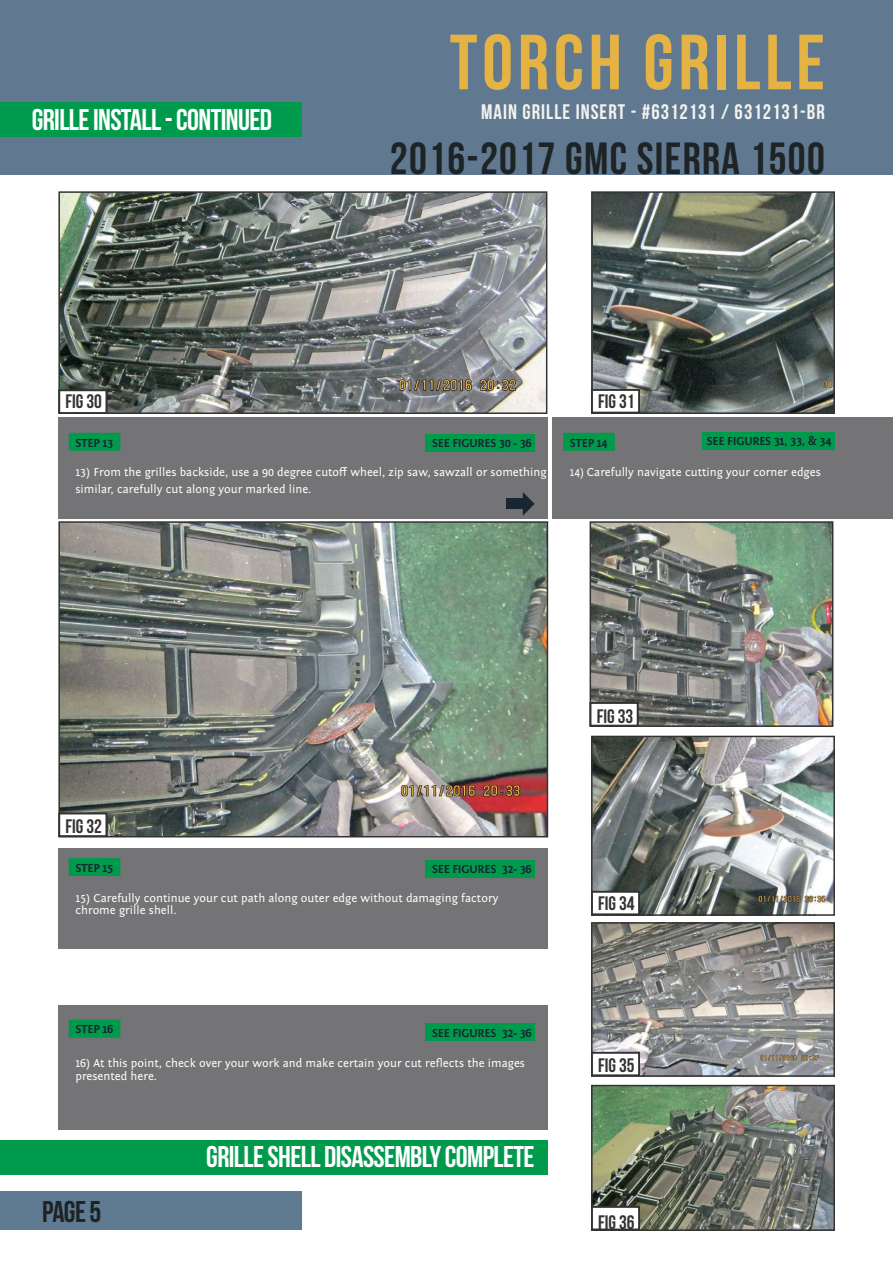
<style>
.page{position:relative;width:893px;height:1263px;background:#fff}
.page>*{position:absolute;margin:0;border:0;box-sizing:border-box;transform-origin:0 0}
.t1{font:78px "Bebas Neue";letter-spacing:.06em;color:#e5b244}
.t2{font:45px "Bebas Neue";letter-spacing:.03em;color:#1e2326}
.t3{font:30px "Bebas Neue";letter-spacing:-.02em;color:#fff}
.t4{font:30px "Bebas Neue";color:#1e2326}
.t5{font:21px "Bebas Neue";letter-spacing:.05em;color:#f3f3ed}
.t6{font:19.5px "Bebas Neue";color:#323332}
.t7{font:12px/12.8px "Fontin Sans";color:#fff}
.t8{font:700 12px "Fontin Sans";letter-spacing:-.02em;color:#182631}
.t9{font:12px "Fontin Sans";color:#fff;scale:.95 1}
</style>
<div class="page">
<div style="left:0;top:1191px;width:301px;height:39px;background:#607a91"></div>
<img style="left:58px;top:191px;width:490px;height:223px">
<div style="left:59px;top:390px;width:48px;height:24px;background:#fff"></div>
<div style="left:58px;top:389px;width:49px;height:25px;border:2px solid #323332"></div>
<img style="left:594px;top:194px;width:238px;height:217px">
<div style="left:591px;top:191px;width:244px;height:223px;border:2px solid #323332"></div>
<div style="left:591px;top:389px;width:49px;height:24px;background:#fff"></div>
<div style="left:591px;top:389px;width:49px;height:24px;border:2px solid #323332"></div>
<img style="left:594px;top:739px;width:238px;height:174px">
<div style="left:591px;top:736px;width:244px;height:180px;border:2px solid #323332"></div>
<div style="left:591px;top:891px;width:49px;height:24px;background:#fff"></div>
<div style="left:591px;top:891px;width:49px;height:24px;border:2px solid #323332"></div>
<img style="left:594px;top:925px;width:238px;height:149px">
<div style="left:591px;top:922px;width:244px;height:155px;border:2px solid #323332"></div>
<div style="left:591px;top:1052px;width:49px;height:24px;background:#fff"></div>
<div style="left:591px;top:1052px;width:49px;height:24px;border:2px solid #323332"></div>
<img style="left:594px;top:1088px;width:238px;height:140px">
<div style="left:591px;top:1085px;width:244px;height:146px;border:2px solid #323332"></div>
<div style="left:591px;top:1206px;width:49px;height:24px;background:#fff"></div>
<div style="left:591px;top:1206px;width:49px;height:24px;border:2px solid #323332"></div>
<img style="left:61px;top:524px;width:484px;height:310px">
<div style="left:58px;top:521px;width:490px;height:316px;border:2px solid #323332"></div>
<div style="left:59px;top:813px;width:48px;height:24px;background:#fff"></div>
<div style="left:58px;top:812px;width:49px;height:25px;border:2px solid #323332"></div>
<img style="left:593px;top:524px;width:237px;height:200px">
<div style="left:590px;top:521px;width:243px;height:206px;border:2px solid #323332"></div>
<div style="left:590px;top:702px;width:48px;height:24px;background:#fff"></div>
<div style="left:590px;top:702px;width:48px;height:24px;border:2px solid #323332"></div>
<div style="left:58px;top:417px;width:489px;height:101px;background:#747375"></div>
<div style="left:553px;top:417px;width:340px;height:101px;background:#747375"></div>
<div style="left:58px;top:848px;width:489px;height:100px;background:#747375"></div>
<div style="left:58px;top:1005px;width:489px;height:125px;background:#747375"></div>
<div style="left:69px;top:433px;width:51px;height:18px;background:#009a4d"></div>
<div style="left:563px;top:433px;width:52px;height:18px;background:#009a4d"></div>
<div style="left:69px;top:1020px;width:51px;height:18px;background:#009a4d"></div>
<div style="left:69px;top:858px;width:51px;height:18px;background:#009a4d"></div>
<div style="left:425px;top:434px;width:110px;height:18px;background:#009a4d"></div>
<div style="left:702px;top:432px;width:133px;height:18px;background:#009a4d"></div>
<div style="left:425px;top:1023px;width:110px;height:18px;background:#009a4d"></div>
<div style="left:425px;top:860px;width:110px;height:18px;background:#009a4d"></div>
<div style="left:0;top:0;width:893px;height:174px;background:#607991"></div>
<div style="left:0;top:102px;width:302px;height:34px;background:#009a4d"></div>
<div style="left:0;top:1140px;width:547px;height:34px;background:#009a4d"></div>
<svg style="left:523px;top:492px;width:12px;height:24px"></svg>
<div style="left:506px;top:499px;width:17px;height:10px;background:#182631"></div>
<h3 class="t3" style="left:32px;top:103px;width:242px">GRILLE INSTALL - CONTINUED</h3>
<h1 class="t1" style="left:450px;top:20px;width:377px">TORCH GRILLE</h1>
<h3 class="t5" style="left:481px;top:100px;width:345px">MAIN GRILLE INSERT - #6312131 / 6312131-BR</h3>
<h2 class="t2" style="left:390px;top:134px;width:437px">2016-2017 GMC SIERRA 1500</h2>
<h3 class="t6" style="left:66px;top:391px;width:38px">FIG 30</h3>
<h3 class="t6" style="left:598px;top:391px;width:38px">FIG 31</h3>
<p class="t8" style="left:432px;top:436px;width:101px">SEE FIGURES 30 - 36</p>
<p class="t8" style="left:707px;top:434px;width:126px">SEE FIGURES 31, 33, &amp; 34</p>
<p class="t8" style="left:75px;top:436px;width:39px">STEP 13</p>
<p class="t7" style="left:75px;top:464px;width:473px;line-height:17px">13) From the grilles backside, use a 90 degree cutoff wheel, zip saw, sawzall or something similar, carefully cut along your marked line.</p>
<p class="t8" style="left:570px;top:436px;width:39px">STEP 14</p>
<p class="t9" style="left:570px;top:466px;width:266px">14) Carefully navigate cutting your corner edges</p>
<h3 class="t6" style="left:66px;top:816px;width:38px">FIG 32</h3>
<p class="t8" style="left:75px;top:861px;width:39px">STEP 15</p>
<p class="t7" style="left:75px;top:891px;width:424px">15) Carefully continue your cut path along outer edge without damaging factory chrome grille shell.</p>
<p class="t8" style="left:432px;top:862px;width:101px">SEE FIGURES 32- 36</p>
<p class="t8" style="left:75px;top:1023px;width:39px">STEP 16</p>
<p class="t7" style="left:75px;top:1057px;width:451px">16) At this point, check over your work and make certain your cut reflects the images presented here.</p>
<p class="t8" style="left:432px;top:1026px;width:101px">SEE FIGURES 32- 36</p>
<h3 class="t4" style="left:42px;top:1195px;width:61px">PAGE 5</h3>
<h3 class="t3" style="left:206px;top:1140px;width:330px">GRILLE SHELL DISASSEMBLY COMPLETE</h3>
<h3 class="t6" style="left:597px;top:705px;width:38px">FIG 33</h3>
<h3 class="t6" style="left:598px;top:892px;width:38px">FIG 34</h3>
<h3 class="t6" style="left:598px;top:1054px;width:38px">FIG 35</h3>
<h3 class="t6" style="left:598px;top:1211px;width:38px">FIG 36</h3>
</div>
